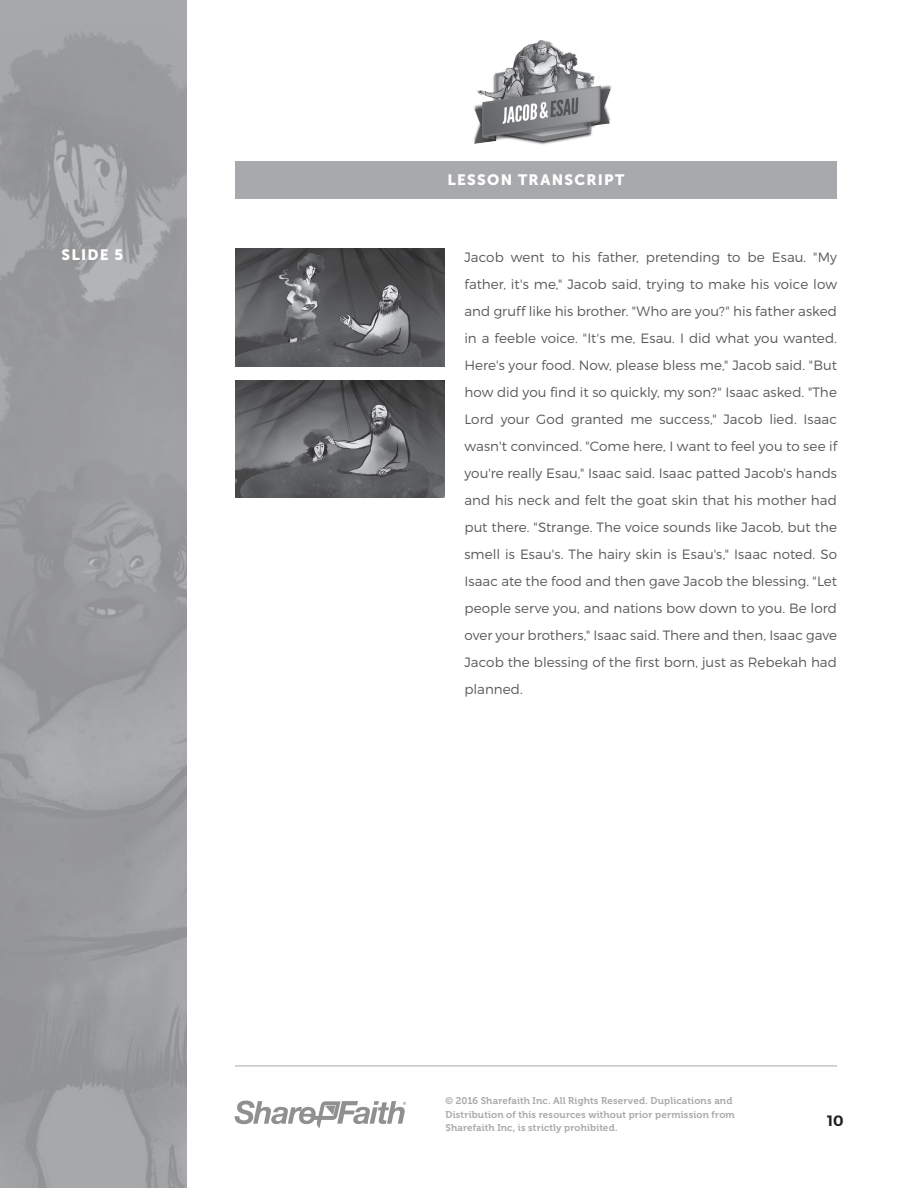
<style>
.page{position:relative;width:918px;height:1188px;background:#fff}
.page>*{position:absolute;margin:0;border:0;box-sizing:border-box;transform-origin:0 0}
.side-bar_Headings{font:15px "Museo Sans 900";letter-spacing:.08em;color:#fff}
.t1{font:600 15px "Montserrat";color:#231f20}
.body_paragraph{font:300 13.5px/27px "Montserrat";color:#58595b;text-align:justify}
.t2{font:9.75px/13.5px "Museo 700";letter-spacing:.015em;color:#a7a9ac}
</style>
<div class="page">
<img style="left:0;top:0;width:187px;height:1188px">
<hr style="left:235px;top:1066px;width:602px;height:1px;background:#a7a9ac">
<svg style="left:235px;top:1101px;width:171px;height:27px"></svg>
<img style="left:473px;top:40px;width:139px;height:105px">
<div style="left:235px;top:161px;width:602px;height:37px;background:#a7a9ac"></div>
<img style="left:235px;top:249px;width:210px;height:117px">
<img style="left:235px;top:381px;width:210px;height:117px">
<p class="side-bar_Headings" style="left:62px;top:246px;width:63px">SLIDE 5</p>
<p class="side-bar_Headings" style="left:448px;top:171px;width:178px">LESSON TRANSCRIPT</p>
<p class="body_paragraph" style="left:464px;top:243px;width:374px">Jacob went to his father, pretending to be Esau. "My father, it's me," Jacob said, trying to make his voice low and gruff like his brother. "Who are you?" his father asked in a feeble voice. "It's me, Esau. I did what you wanted.<br>Here's your food. Now, please bless me," Jacob said. "But how did you find it so quickly, my son?" Isaac asked. "The Lord your God granted me success," Jacob lied. Isaac wasn't convinced. "Come here, I want to feel you to see if you're really Esau," Isaac said. Isaac patted Jacob's hands and his neck and felt the goat skin that his mother had put there. "Strange. The voice sounds like Jacob, but the smell is Esau's. The hairy skin is Esau's," Isaac noted. So Isaac ate the food and then gave Jacob the blessing. "Let people serve you, and nations bow down to you. Be lord over your brothers," Isaac said. There and then, Isaac gave Jacob the blessing of the first born, just as Rebekah had planned.</p>
<p class="t2" style="left:446px;top:1094px;width:291px">© 2016 Sharefaith Inc. All Rights Reserved. Duplications and<br>Distribution of this resources without prior permission from<br>Sharefaith Inc, is strictly prohibited.</p>
<p class="t1" style="left:827px;top:1112px;width:18px">10</p>
</div>
